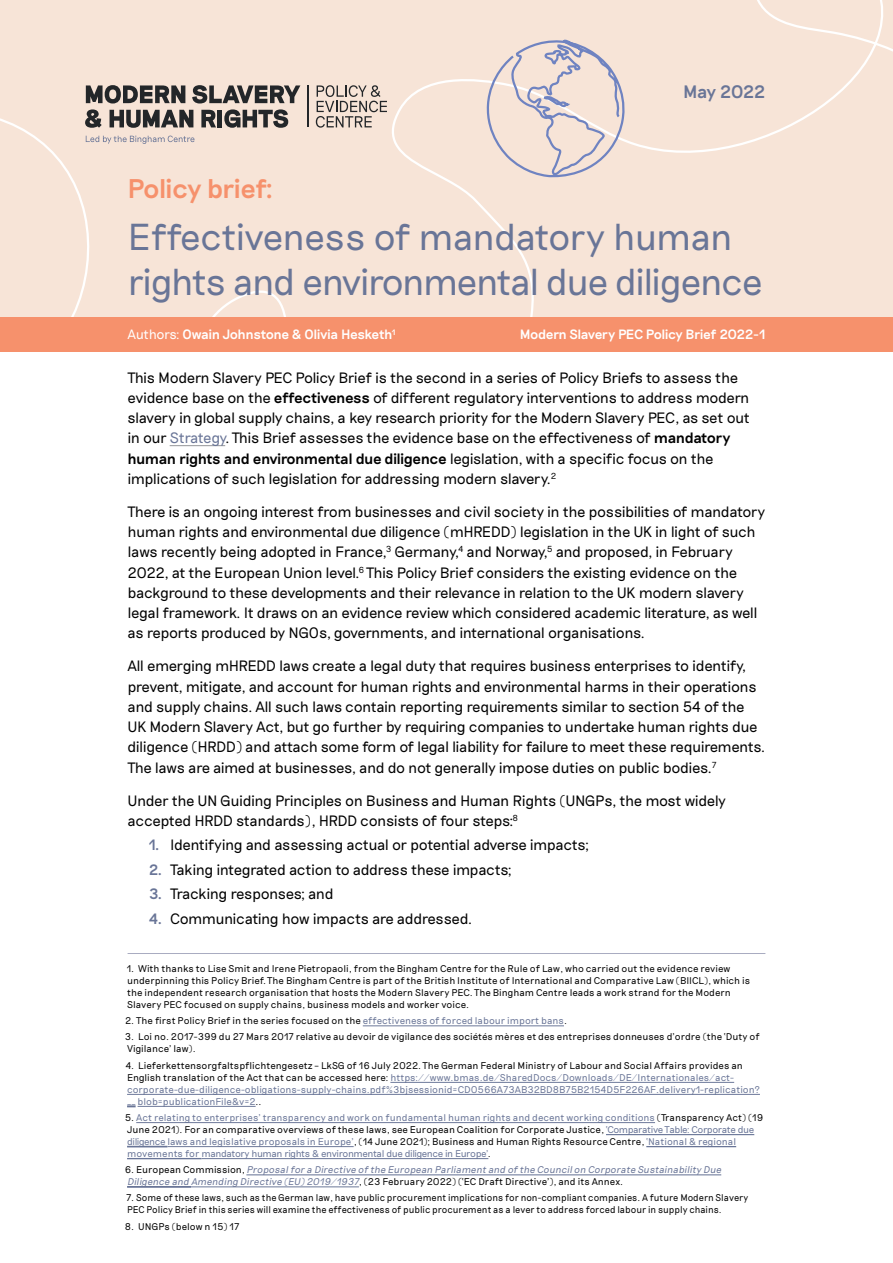
<style>
.page{position:relative;width:893px;height:1263px;background:#fff}
.page>*{position:absolute;margin:0;border:0;box-sizing:border-box;transform-origin:0 0}
.t1{font:300 37.5px/45px "Riposte";letter-spacing:-.045em;color:#697597}
.t2{font:500 27px "Riposte";letter-spacing:-.04em;color:#f6916c}
.t3{font:500 18px "Riposte";letter-spacing:-.035em;color:#697597}
.t4{font:300 15px/20.2px "Riposte";letter-spacing:-.04em;color:#000}
.t5{font:500 13.5px "Riposte";letter-spacing:-.035em;color:#fff}
.t6{font:300 9.75px/12px "Riposte";color:#000}
.t7{font:300 9.75px/12px "Riposte";color:#697597}
.t8{font:italic 300 9.75px/12px "Riposte";color:#697597}
.t9{font:500 7.8px "Riposte";color:#fff}
.s1{font-weight:500}
.s2{color:#697597}
.s3{font-weight:500;color:#697597}
.s4{color:#000}
.s5{font-style:normal;color:#000}
.s6{font-weight:300}
</style>
<div class="page">
<div style="left:0;top:0;width:893px;height:318px;background:#f7e4d7"></div>
<svg style="left:85px;top:85px;width:215px;height:43px;background:#908883"></svg>
<svg style="left:316px;top:85px;width:71px;height:43px;background:#c4b6ad"></svg>
<hr style="left:307px;top:85px;width:2px;height:42px;background:#232629">
<svg style="left:86px;top:136px;width:108px;height:8px"></svg>
<div style="left:0;top:318px;width:893px;height:34px;background:#f6916c"></div>
<svg style="left:484px;top:37px;width:145px;height:142px;background:#e7d8d4"></svg>
<hr style="left:170px;top:445px;width:55px;height:1px;background:#939598">
<hr style="left:128px;top:953px;width:637px;height:1px;background:#a9acc1">
<hr style="left:191px;top:1186px;width:168px;height:1px;background:#697597">
<hr style="left:127px;top:1186px;width:64px;height:1px;background:#697597">
<hr style="left:246px;top:1174px;width:475px;height:1px;background:#697597">
<hr style="left:201px;top:1158px;width:287px;height:1px;background:#697597">
<hr style="left:127px;top:1158px;width:74px;height:1px;background:#697597">
<hr style="left:646px;top:1146px;width:90px;height:1px;background:#697597">
<hr style="left:167px;top:1146px;width:187px;height:1px;background:#697597">
<hr style="left:127px;top:1146px;width:40px;height:1px;background:#697597">
<hr style="left:606px;top:1134px;width:148px;height:1px;background:#697597">
<hr style="left:136px;top:1122px;width:519px;height:1px;background:#697597">
<hr style="left:138px;top:1106px;width:118px;height:1px;background:#697597">
<hr style="left:127px;top:1094px;width:633px;height:1px;background:#697597">
<hr style="left:390px;top:1082px;width:344px;height:1px;background:#697597">
<hr style="left:363px;top:1025px;width:201px;height:1px;background:#697597">
<h2 class="t2" style="left:128px;top:172px;width:147px">Policy brief:</h2>
<p class="t3" style="left:683px;top:81px;width:84px">May 2022</p>
<h1 class="t1" style="left:128px;top:215px;width:637px">Effectiveness of mandatory human rights and environmental due diligence</h1>
<p class="t9" style="left:392px;top:327px;width:5px">1</p>
<p class="t4" style="left:128px;top:368px;width:624px">This Modern Slavery PEC Policy Brief is the second in a series of Policy Briefs to assess the evidence base on the <span class="s1">effectiveness</span> of different regulatory interventions to address modern slavery in global supply chains, a key research priority for the Modern Slavery PEC, as set out in our <span class="s2">Strategy</span>. This Brief assesses the evidence base on the effectiveness of <span class="s1">mandatory human rights and environmental due diligence</span> legislation, with a specific focus on the implications of such legislation for addressing modern slavery.<sup>2</sup></p>
<p class="t4" style="left:128px;top:502px;width:639px">There is an ongoing interest from businesses and civil society in the possibilities of mandatory human rights and environmental due diligence (mHREDD) legislation in the UK in light of such laws recently being adopted in France,<sup>3</sup> Germany,<sup>4</sup> and Norway,<sup>5</sup> and proposed, in February 2022, at the European Union level.<sup>6</sup> This Policy Brief considers the existing evidence on the background to these developments and their relevance in relation to the UK modern slavery legal framework. It draws on an evidence review which considered academic literature, as well as reports produced by NGOs, governments, and international organisations.</p>
<p class="t4" style="left:128px;top:656px;width:639px">All emerging mHREDD laws create a legal duty that requires business enterprises to identify, prevent, mitigate, and account for human rights and environmental harms in their operations and supply chains. All such laws contain reporting requirements similar to section 54 of the UK Modern Slavery Act, but go further by requiring companies to undertake human rights due diligence (HRDD) and attach some form of legal liability for failure to meet these requirements.<br>The laws are aimed at businesses, and do not generally impose duties on public bodies.<sup>7</sup></p>
<p class="t4" style="left:128px;top:791px;width:600px">Under the UN Guiding Principles on Business and Human Rights (UNGPs, the most widely accepted HRDD standards), HRDD consists of four steps:<sup>8</sup></p>
<p class="t4" style="left:149px;top:835px;width:442px"><span class="s3">1.</span> Identifying and assessing actual or potential adverse impacts;</p>
<p class="t4" style="left:149px;top:860px;width:364px"><span class="s3">2.</span> Taking integrated action to address these impacts;</p>
<p class="t4" style="left:149px;top:884px;width:186px"><span class="s3">3.</span> Tracking responses; and</p>
<p class="t4" style="left:149px;top:909px;width:325px"><span class="s3">4.</span> Communicating how impacts are addressed.</p>
<p class="t6" style="left:127px;top:963px;width:625px">1. With thanks to Lise Smit and Irene Pietropaoli, from the Bingham Centre for the Rule of Law, who carried out the evidence review underpinning this Policy Brief. The Bingham Centre is part of the British Institute of International and Comparative Law (BIICL), which is the independent research organisation that hosts the Modern Slavery PEC. The Bingham Centre leads a work strand for the Modern Slavery PEC focused on supply chains, business models and worker voice.</p>
<p class="t6" style="left:125px;top:1015px;width:443px">2. The first Policy Brief in the series focused on the <span class="s2">effectiveness of forced labour import bans</span>.</p>
<p class="t6" style="left:125px;top:1031px;width:636px">3. Loi no. 2017-399 du 27 Mars 2017 relative au devoir de vigilance des sociétés mères et des entreprises donneuses d’ordre (the ‘Duty of<br>Vigilance’ law).</p>
<p class="t7" style="left:125px;top:1059px;width:636px"><span class="s4">4. Lieferkettensorgfaltspflichtengesetz – LkSG of 16 July 2022. The German Federal Ministry of Labour and Social Affairs provides an English translation of the Act that can be accessed here:</span> https://www.bmas.de/SharedDocs/Downloads/DE/Internationales/act&shy;corporate-due-diligence-obligations-supply-chains.pdf%3bjsessionid=CD0566A73AB32BD8B75B2154D5F226AF.delivery1-replication? __ blob=publicationFile&amp;v=2<span class="s4">..</span></p>
<p class="t7" style="left:125px;top:1112px;width:640px"><span class="s4">5.</span> Act relating to enterprises’ transparency and work on fundamental human rights and decent working conditions <span class="s4">(Transparency Act) (19<br>June 2021). For an comparative overviews of these laws, see European Coalition for Corporate Justice,</span> ‘ComparativeTable: Corporate due diligence laws and legislative proposals in Europe’<span class="s4">, (14 June 2021); Business and Human Rights Resource Centre,</span> ‘National &amp; regional movements for mandatory human rights &amp; environmental due diligence in Europe’<span class="s4">.</span></p>
<p class="t8" style="left:125px;top:1164px;width:600px"><span class="s5">6 . E u r o p e a n C o m m i s s i o n ,</span> Proposalfor a Directive of the European Parliament and of the Councilon Corporate Sustainability Due<br>Diligence and Amending Directive (EU) 2019/1937<span class="s5">, (23 February 2022) (‘EC Draft Directive’), and its Annex.</span></p>
<p class="t6" style="left:126px;top:1192px;width:624px">7. Some of these laws, such as the German law, have public procurement implications for non-compliant companies. A future Modern Slavery<br>PEC Policy Brief in this series will examine the effectiveness of public procurement as a lever to address forced labour in supply chains.</p>
<p class="t6" style="left:125px;top:1220px;width:116px">8. UNGPs (below n 15) 17</p>
<p class="t5" style="left:128px;top:326px;width:267px"><span class="s6">Authors:</span> Owain Johnstone &amp; Olivia Hesketh</p>
<p class="t5" style="left:520px;top:326px;width:247px">Modern Slavery PEC Policy Brief 2022-1</p>
</div>
